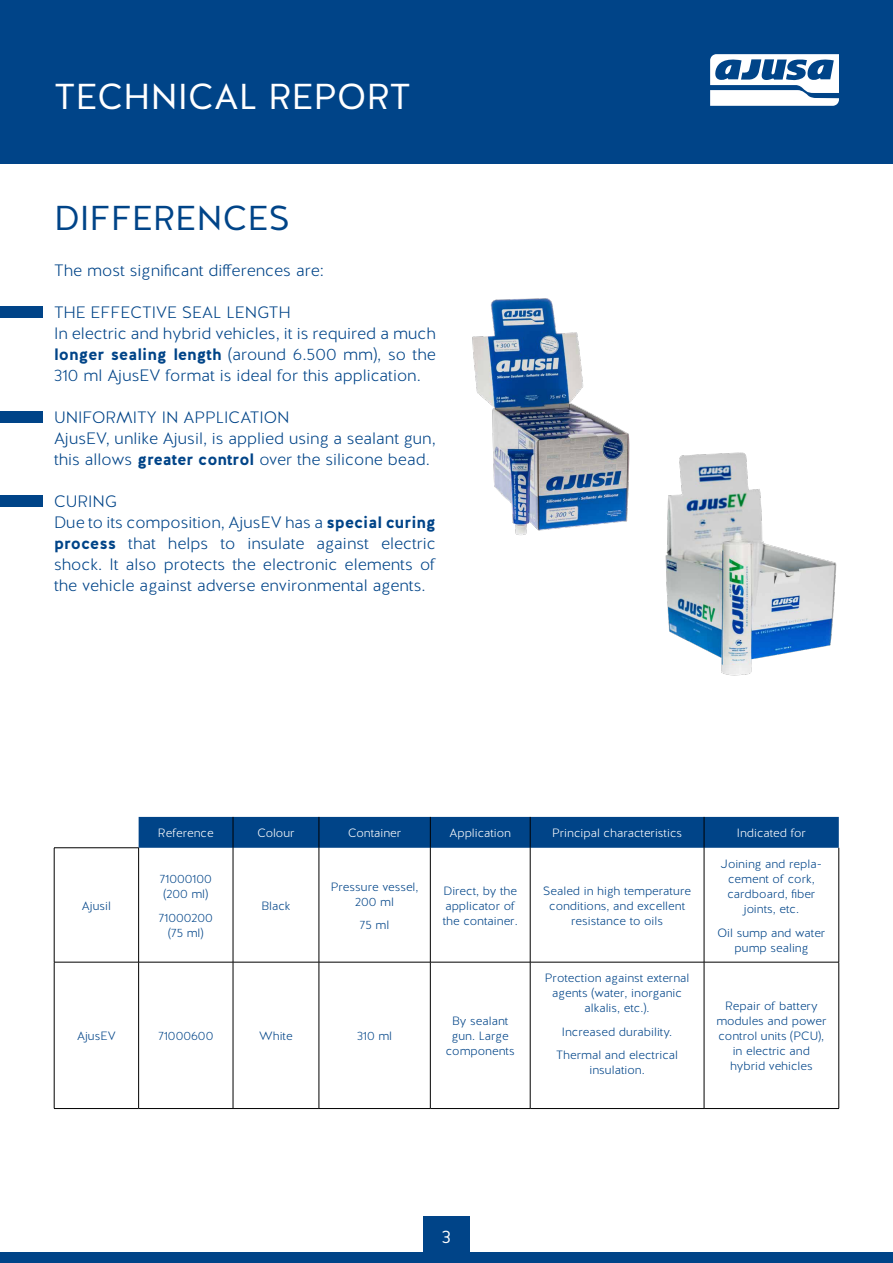
<style>
.page{position:relative;width:893px;height:1263px;background:#fff}
.page>*{position:absolute;margin:0;border:0;box-sizing:border-box;transform-origin:0 0}
.t1{font:36px "Halis GR";color:#fff}
.t2{font:34.5px "Halis GR";color:#048}
.t3{font:18px "Halis GR";color:#fff}
.t4{font:300 16.5px/21px "Halis GR";color:#048}
.t5{font:300 12px/15px "Halis GR";color:#048;text-align:center}
.t6{font:300 12px "Halis GR";color:#fff}
.s1{font-weight:700}
</style>
<div class="page">
<div style="left:0;top:0;width:893px;height:163px;background:#048"></div>
<div style="left:0;top:1252px;width:893px;height:11px;background:#048"></div>
<div style="left:423px;top:1216px;width:47px;height:46px;background:#048"></div>
<svg style="left:710px;top:54px;width:129px;height:52px"></svg>
<div style="left:0;top:307px;width:43px;height:11px;background:#048"></div>
<div style="left:0;top:411px;width:43px;height:12px;background:#048"></div>
<div style="left:0;top:495px;width:43px;height:12px;background:#048"></div>
<div style="left:139px;top:817px;width:700px;height:31px;background:#048"></div>
<hr style="left:233px;top:817px;width:1px;height:31px;background:#000">
<hr style="left:319px;top:817px;width:1px;height:31px;background:#000">
<hr style="left:430px;top:817px;width:1px;height:31px;background:#000">
<hr style="left:530px;top:817px;width:1px;height:31px;background:#000">
<hr style="left:704px;top:817px;width:1px;height:31px;background:#000">
<hr style="left:54px;top:847px;width:85px;height:1px;background:#000">
<hr style="left:54px;top:848px;width:1px;height:114px;background:#000">
<hr style="left:138px;top:848px;width:1px;height:114px;background:#000">
<hr style="left:233px;top:848px;width:1px;height:114px;background:#000">
<hr style="left:319px;top:848px;width:1px;height:114px;background:#000">
<hr style="left:430px;top:848px;width:1px;height:114px;background:#000">
<hr style="left:530px;top:848px;width:1px;height:114px;background:#000">
<hr style="left:704px;top:848px;width:1px;height:114px;background:#000">
<hr style="left:838px;top:848px;width:1px;height:114px;background:#000">
<hr style="left:54px;top:962px;width:85px;height:1px;background:#000">
<hr style="left:54px;top:962px;width:1px;height:146px;background:#000">
<hr style="left:139px;top:962px;width:94px;height:1px;background:#000">
<hr style="left:138px;top:962px;width:1px;height:146px;background:#000">
<hr style="left:233px;top:962px;width:86px;height:1px;background:#000">
<hr style="left:233px;top:962px;width:1px;height:146px;background:#000">
<hr style="left:319px;top:962px;width:111px;height:1px;background:#000">
<hr style="left:319px;top:962px;width:1px;height:146px;background:#000">
<hr style="left:430px;top:962px;width:100px;height:1px;background:#000">
<hr style="left:430px;top:962px;width:1px;height:146px;background:#000">
<hr style="left:530px;top:962px;width:174px;height:1px;background:#000">
<hr style="left:530px;top:962px;width:1px;height:146px;background:#000">
<hr style="left:704px;top:962px;width:135px;height:1px;background:#000">
<hr style="left:704px;top:962px;width:1px;height:146px;background:#000">
<hr style="left:838px;top:962px;width:1px;height:146px;background:#000">
<hr style="left:54px;top:1108px;width:85px;height:1px;background:#000">
<hr style="left:139px;top:1108px;width:94px;height:1px;background:#000">
<hr style="left:233px;top:1108px;width:86px;height:1px;background:#000">
<hr style="left:319px;top:1108px;width:111px;height:1px;background:#000">
<hr style="left:430px;top:1108px;width:100px;height:1px;background:#000">
<hr style="left:530px;top:1108px;width:174px;height:1px;background:#000">
<hr style="left:704px;top:1108px;width:135px;height:1px;background:#000">
<img style="left:665px;top:452px;width:172px;height:224px">
<img style="left:472px;top:298px;width:158px;height:237px">
<h1 class="t1" style="left:54px;top:73px;width:358px">TECHNICAL REPORT</h1>
<h2 class="t2" style="left:54px;top:196px;width:237px">DIFFERENCES</h2>
<h3 class="t4" style="left:54px;top:260px;width:272px">The most significant differences are:</h3>
<h3 class="t4" style="left:54px;top:302px;width:383px">THE EFFECTIVE SEAL LENGTH<br>In electric and hybrid vehicles, it is required a much <span class="s1">longer sealing length</span> (around 6.500 mm), so the 310 ml AjusEV format is ideal for this application.</h3>
<h3 class="t4" style="left:54px;top:407px;width:383px">UNIFORMITY IN APPLICATION<br>AjusEV, unlike Ajusil, is applied using a sealant gun, this allows <span class="s1">greater control</span> over the silicone bead.</h3>
<h3 class="t4" style="left:54px;top:491px;width:383px">CURING<br>Due to its composition, AjusEV has a <span class="s1">special curing process</span> that helps to insulate against electric shock. It also protects the electronic elements of the vehicle against adverse environmental agents.</h3>
<p class="t5" style="left:82px;top:898px;width:31px">Ajusil</p>
<p class="t6" style="left:158px;top:825px;width:57px">Reference</p>
<p class="t6" style="left:257px;top:825px;width:39px">Colour</p>
<p class="t6" style="left:348px;top:825px;width:55px">Container</p>
<p class="t6" style="left:449px;top:825px;width:63px">Application</p>
<p class="t6" style="left:552px;top:825px;width:132px">Principal characteristics</p>
<p class="t6" style="left:737px;top:825px;width:71px">Indicated for</p>
<p class="t5" style="left:160px;top:872px;width:54px">71000100 (200 ml)</p>
<p class="t5" style="left:159px;top:910px;width:56px">71000200 (75 ml)</p>
<p class="t5" style="left:261px;top:898px;width:31px">Black</p>
<p class="t5" style="left:331px;top:879px;width:89px">Pressure vessel,<br>200 ml</p>
<p class="t5" style="left:360px;top:918px;width:31px">75 ml</p>
<p class="t5" style="left:443px;top:883px;width:76px;text-align:left">Direct, by the applicator of the container.</p>
<p class="t5" style="left:543px;top:883px;width:149px">Sealed in high temperature conditions, and excellent resistance to oils</p>
<p class="t5" style="left:721px;top:857px;width:102px">Joining and repla&shy;cement of cork, cardboard, fiber joints, etc.</p>
<p class="t5" style="left:717px;top:925px;width:109px">Oil sump and water pump sealing</p>
<p class="t5" style="left:77px;top:1029px;width:40px">AjusEV</p>
<p class="t5" style="left:158px;top:1029px;width:57px">71000600</p>
<p class="t5" style="left:259px;top:1029px;width:35px">White</p>
<p class="t5" style="left:357px;top:1029px;width:37px">310 ml</p>
<p class="t5" style="left:446px;top:1014px;width:70px">By sealant gun. Large components</p>
<p class="t5" style="left:545px;top:971px;width:146px">Protection against external agents (water, inorganic alkalis, etc.).</p>
<p class="t5" style="left:556px;top:1020px;width:123px;line-height:23.5px">Increased durability.<br>Thermal and electrical</p>
<p class="t5" style="left:589px;top:1063px;width:57px">insulation.</p>
<p class="t5" style="left:716px;top:999px;width:112px">Repair of battery modules and power control units (PCU), in electric and hybrid vehicles</p>
<h3 class="t3" style="left:442px;top:1225px;width:11px">3</h3>
</div>
